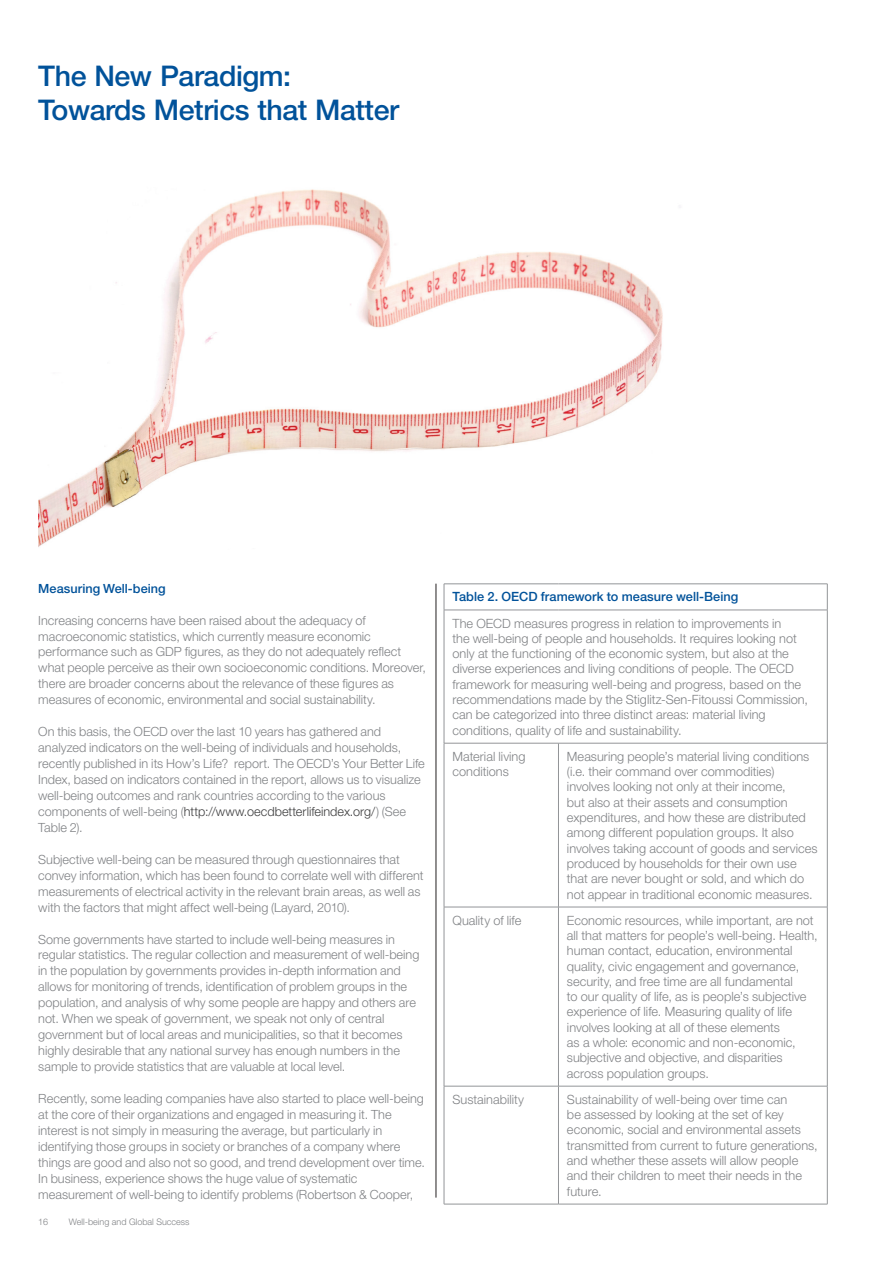
<style>
.page{position:relative;width:893px;height:1263px;background:#fff}
.page>*{position:absolute;margin:0;border:0;box-sizing:border-box;transform-origin:0 0}
.Heading_Level_1{font:500 28.5px "Helvetica Neue LT Pro";letter-spacing:-.015em;color:#01529a}
.t1{font:300 12.75px/15.3px "Helvetica Neue LT Pro";color:#808285}
.t2{font:500 12.75px "Helvetica Neue LT Pro";color:#01529a}
.Body_copy{font:300 12.6px/15.9px "Helvetica Neue LT Pro";color:#808285}
.Body_copy-2{font:500 12.6px "Helvetica Neue LT Pro";letter-spacing:.005em;color:#01529a}
.t3{font:300 9px "Helvetica Neue LT Pro";color:#808285}
.s1{color:#3e3e3f}
</style>
<div class="page">
<img style="left:38px;top:189px;width:625px;height:358px">
<hr style="left:444px;top:584px;width:114px;height:1px;background:#939598">
<svg style="left:444px;top:584px;width:1px;height:26px"></svg>
<hr style="left:558px;top:584px;width:269px;height:1px;background:#939598">
<svg style="left:827px;top:584px;width:1px;height:26px"></svg>
<hr style="left:444px;top:610px;width:114px;height:1px;background:#939598">
<hr style="left:444px;top:610px;width:1px;height:133px;background:#939598">
<hr style="left:558px;top:610px;width:269px;height:1px;background:#939598">
<hr style="left:827px;top:610px;width:1px;height:133px;background:#939598">
<hr style="left:444px;top:743px;width:114px;height:1px;background:#939598">
<hr style="left:444px;top:743px;width:1px;height:164px;background:#939598">
<hr style="left:558px;top:743px;width:269px;height:1px;background:#939598">
<hr style="left:558px;top:743px;width:1px;height:164px;background:#939598">
<hr style="left:827px;top:743px;width:1px;height:164px;background:#939598">
<hr style="left:444px;top:907px;width:114px;height:1px;background:#939598">
<hr style="left:444px;top:907px;width:1px;height:179px;background:#939598">
<hr style="left:558px;top:907px;width:269px;height:1px;background:#939598">
<hr style="left:558px;top:907px;width:1px;height:179px;background:#939598">
<hr style="left:827px;top:907px;width:1px;height:179px;background:#939598">
<hr style="left:444px;top:1086px;width:114px;height:1px;background:#939598">
<hr style="left:444px;top:1086px;width:1px;height:118px;background:#939598">
<hr style="left:558px;top:1086px;width:269px;height:1px;background:#939598">
<hr style="left:558px;top:1086px;width:1px;height:118px;background:#939598">
<hr style="left:827px;top:1086px;width:1px;height:118px;background:#939598">
<hr style="left:444px;top:1204px;width:114px;height:1px;background:#939598">
<hr style="left:558px;top:1204px;width:269px;height:1px;background:#939598">
<hr style="left:436px;top:584px;width:1px;height:613px;background:#231f20">
<p class="Heading_Level_1" style="left:38px;top:58px;width:254px">The New Paradigm:</p>
<p class="Heading_Level_1" style="left:38px;top:93px;width:362px">Towards Metrics that Matter</p>
<p class="Body_copy-2" style="left:38px;top:581px;width:129px">Measuring Well-being</p>
<p class="Body_copy" style="left:38px;top:612px;width:389px">Increasing concerns have been raised about the adequacy of macroeconomic statistics, which currently measure economic performance such as GDP figures, as they do not adequately reflect what people perceive as their own socioeconomic conditions. Moreover, there are broader concerns about the relevance of these figures as measures of economic, environmental and social sustainability.</p>
<p class="Body_copy" style="left:38px;top:723px;width:388px">On this basis, the OECD over the last 10 years has gathered and analyzed indicators on the well-being of individuals and households, recently published in its How’s Life? report. The OECD’s Your Better Life Index, based on indicators contained in the report, allows us to visualize well-being outcomes and rank countries according to the various components of well-being (<span class="s1">http://www.oecdbetterlifeindex.org/</span>) (See Table 2).</p>
<p class="Body_copy" style="left:38px;top:851px;width:387px">Subjective well-being can be measured through questionnaires that convey information, which has been found to correlate well with different measurements of electrical activity in the relevant brain areas, as well as with the factors that might affect well-being (Layard, 2010).</p>
<p class="Body_copy" style="left:38px;top:931px;width:383px">Some governments have started to include well-being measures in regular statistics. The regular collection and measurement of well-being in the population by governments provides in-depth information and allows for monitoring of trends, identification of problem groups in the population, and analysis of why some people are happy and others are not. When we speak of government, we speak not only of central government but of local areas and municipalities, so that it becomes highly desirable that any national survey has enough numbers in the sample to provide statistics that are valuable at local level.</p>
<p class="Body_copy" style="left:38px;top:1090px;width:388px">Recently, some leading companies have also started to place well-being at the core of their organizations and engaged in measuring it. The interest is not simply in measuring the average, but particularly in identifying those groups in society or branches of a company where things are good and also not so good, and trend development over time.<br>In business, experience shows the huge value of systematic measurement of well-being to identify problems (Robertson &amp; Cooper,</p>
<p class="t3" style="left:38px;top:1216px;width:12px">16</p>
<p class="t3" style="left:69px;top:1216px;width:122px">Well-being and Global Success</p>
<p class="t2" style="left:452px;top:589px;width:287px">Table 2. OECD framework to measure well-Being</p>
<p class="t1" style="left:452px;top:615px;width:357px">The OECD measures progress in relation to improvements in<br>the well-being of people and households. It requires looking not only at the functioning of the economic system, but also at the diverse experiences and living conditions of people. The OECD framework for measuring well-being and progress, based on the recommendations made by the Stiglitz-Sen-Fitoussi Commission, can be categorized into three distinct areas: material living conditions, quality of life and sustainability.</p>
<p class="t1" style="left:452px;top:748px;width:75px">Material living conditions</p>
<p class="t1" style="left:567px;top:748px;width:252px">Measuring people’s material living conditions (i.e. their command over commodities) involves looking not only at their income,<br>but also at their assets and consumption expenditures, and how these are distributed among different population groups. It also involves taking account of goods and services produced by households for their own use that are never bought or sold, and which do not appear in traditional economic measures.</p>
<p class="t1" style="left:452px;top:912px;width:70px">Quality of life</p>
<p class="t1" style="left:567px;top:912px;width:252px">Economic resources, while important, are not all that matters for people’s well-being. Health, human contact, education, environmental quality, civic engagement and governance, security, and free time are all fundamental<br>to our quality of life, as is people’s subjective experience of life. Measuring quality of life involves looking at all of these elements<br>as a whole: economic and non-economic, subjective and objective, and disparities across population groups.</p>
<p class="t1" style="left:452px;top:1091px;width:73px">Sustainability</p>
<p class="t1" style="left:567px;top:1091px;width:252px">Sustainability of well-being over time can<br>be assessed by looking at the set of key economic, social and environmental assets transmitted from current to future generations, and whether these assets will allow people and their children to meet their needs in the future.</p>
</div>
